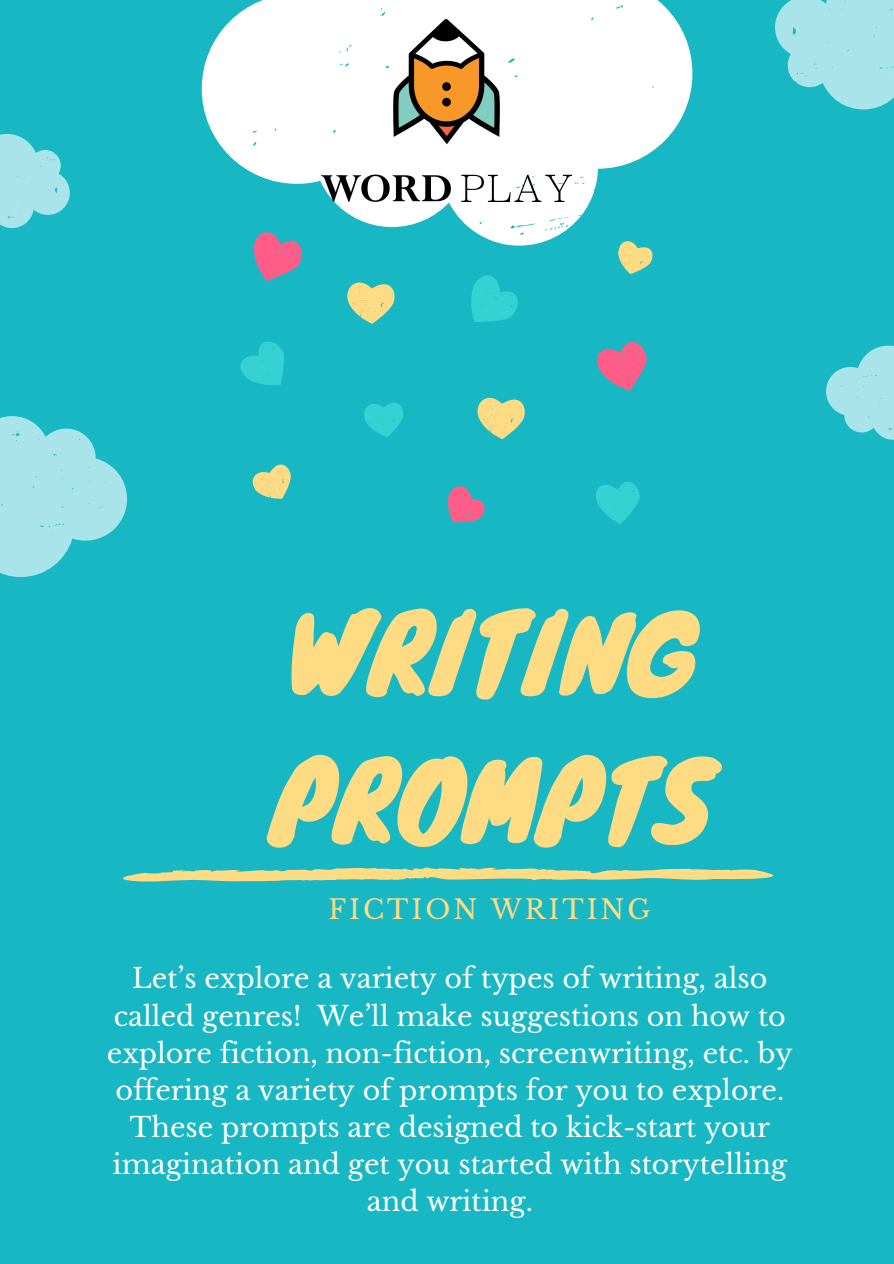
<style>
.page{position:relative;width:894px;height:1264px;background:#fff}
.page>*{position:absolute;margin:0;border:0;box-sizing:border-box;transform-origin:0 0}
.t1{font:105.9px/147.4px "Knewave";color:#ffdc83}
.t2{font:27px/37.2px "Libre Baskerville";color:#fff;text-align:center}
.t3{font:26.55px "Libre Baskerville";letter-spacing:.11em;color:#ffdc83}
</style>
<div class="page">
<div style="left:0;top:0;width:893px;height:1263px;background:#17b7c4"></div>
<svg style="left:202px;top:0;width:490px;height:246px;fill:#fff"></svg>
<svg style="left:243px;top:228px;width:63px;height:53px"></svg>
<svg style="left:597px;top:341px;width:50px;height:50px"></svg>
<svg style="left:471px;top:275px;width:47px;height:47px"></svg>
<svg style="left:240px;top:341px;width:44px;height:44px"></svg>
<svg style="left:596px;top:482px;width:44px;height:42px"></svg>
<svg style="left:347px;top:282px;width:47px;height:42px"></svg>
<svg style="left:477px;top:398px;width:47px;height:41px"></svg>
<svg style="left:613px;top:239px;width:42px;height:35px"></svg>
<svg style="left:252px;top:464px;width:39px;height:35px"></svg>
<svg style="left:447px;top:486px;width:38px;height:37px"></svg>
<svg style="left:364px;top:403px;width:39px;height:34px"></svg>
<svg style="left:775px;top:0;width:118px;height:109px"></svg>
<svg style="left:0;top:416px;width:127px;height:161px"></svg>
<svg style="left:0;top:134px;width:70px;height:94px"></svg>
<svg style="left:826px;top:345px;width:67px;height:95px"></svg>
<svg style="left:123px;top:867px;width:650px;height:15px"></svg>
<img style="left:322px;top:19px;width:250px;height:183px">
<h1 class="t1" style="left:270px;top:576px;width:444px">WRITING<br>PROMPTS</h1>
<p class="t3" style="left:328px;top:893px;width:323px">FICTION WRITING</p>
<p class="t2" style="left:107px;top:960px;width:687px">Let’s explore a variety of types of writing, also called genres! We’ll make suggestions on how to explore fiction, non-fiction, screenwriting, etc. by offering a variety of prompts for you to explore.<br>These prompts are designed to kick-start your imagination and get you started with storytelling and writing.</p>
</div>
